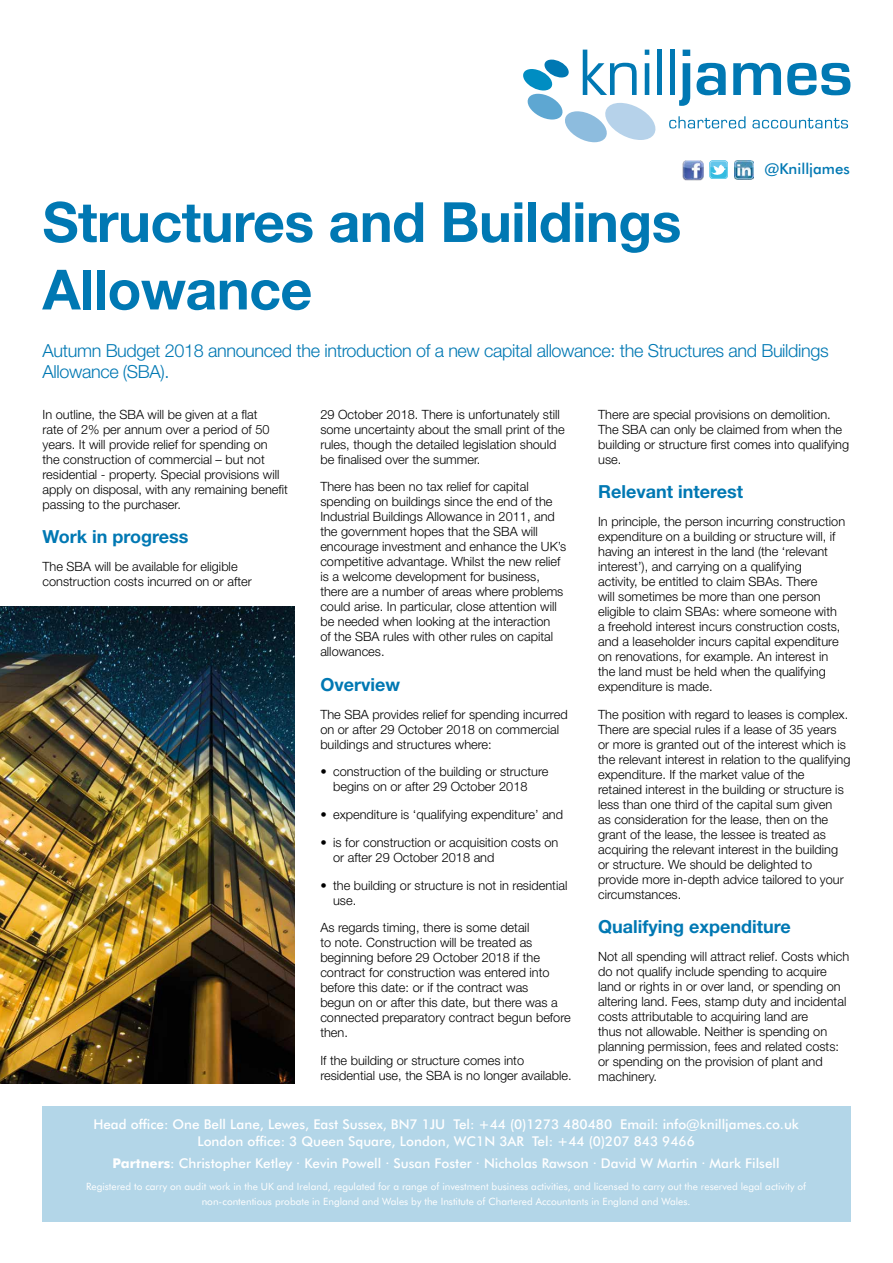
<style>
.page{position:relative;width:893px;height:1263px;background:#fff}
.page>*{position:absolute;margin:0;border:0;box-sizing:border-box;transform-origin:0 0}
.t1{font:700 55.5px/67.5px "Helvetica Neue";letter-spacing:-.01em;color:#0078b3}
.t2{font:300 18px/21.6px "Helvetica Neue";letter-spacing:-.02em;color:#0078b3}
.t3{font:700 18px "Helvetica Neue";color:#0078b3}
.t4{font:500 15px "Futura BT";color:#0078b3}
.t5{font:500 13.5px/17.7px "Futura BT";color:#fff;text-align:center}
.t6{font:300 12.75px/15px "Helvetica Neue";color:#000}
.t7{font:10.05px/15px "Futura BT";color:#fff;text-align:center}
.s1{font-weight:700}
</style>
<div class="page">
<svg style="left:669px;top:116px;width:76px;height:12px"></svg>
<svg style="left:752px;top:118px;width:96px;height:10px"></svg>
<div style="left:657px;top:50px;width:5px;height:45px;background:#0078b3"></div>
<div style="left:670px;top:50px;width:5px;height:45px;background:#0078b3"></div>
<svg style="left:679px;top:50px;width:11px;height:56px"></svg>
<svg style="left:696px;top:63px;width:30px;height:32px"></svg>
<svg style="left:733px;top:63px;width:48px;height:32px"></svg>
<svg style="left:787px;top:63px;width:63px;height:32px"></svg>
<svg style="left:523px;top:50px;width:133px;height:92px"></svg>
<div style="left:42px;top:1106px;width:808px;height:115px;background:#b3d6e8"></div>
<img style="left:683px;top:160px;width:20px;height:20px">
<svg style="left:709px;top:160px;width:19px;height:19px"></svg>
<img style="left:735px;top:160px;width:19px;height:20px">
<img style="left:0;top:607px;width:295px;height:476px">
<p class="t4" style="left:764px;top:160px;width:87px">@Knilljames</p>
<h1 class="t1" style="left:43px;top:187px;width:640px">Structures and Buildings<br>Allowance</h1>
<h2 class="t2" style="left:43px;top:339px;width:788px">Autumn Budget 2018 announced the introduction of a new capital allowance: the Structures and Buildings<br>Allowance (SBA).</h2>
<p class="t6" style="left:43px;top:406px;width:247px">In outline, the SBA will be given at a flat<br>rate of 2% per annum over a period of 50 years. It will provide relief for spending on the construction of commercial – but not residential - property. Special provisions will apply on disposal, with any remaining benefit passing to the purchaser.</p>
<h2 class="t3" style="left:43px;top:525px;width:148px">Work in progress</h2>
<p class="t6" style="left:43px;top:558px;width:211px">The SBA will be available for eligible construction costs incurred on or after</p>
<p class="t6" style="left:320px;top:406px;width:246px">29 October 2018. There is unfortunately still some uncertainty about the small print of the rules, though the detailed legislation should be finalised over the summer.</p>
<p class="t6" style="left:320px;top:479px;width:247px">There has been no tax relief for capital spending on buildings since the end of the Industrial Buildings Allowance in 2011, and the government hopes that the SBA will encourage investment and enhance the UK’s competitive advantage. Whilst the new relief is a welcome development for business, there are a number of areas where problems could arise. In particular, close attention will be needed when looking at the interaction<br>of the SBA rules with other rules on capital allowances.</p>
<h2 class="t3" style="left:320px;top:673px;width:81px">Overview</h2>
<p class="t6" style="left:320px;top:706px;width:249px">The SBA provides relief for spending incurred on or after 29 October 2018 on commercial buildings and structures where:</p>
<p class="t6" style="left:333px;top:764px;width:217px;text-indent:-13px">• construction of the building or structure begins on or after 29 October 2018</p>
<p class="t6" style="left:320px;top:807px;width:244px">• expenditure is ‘qualifying expenditure’ and</p>
<p class="t6" style="left:333px;top:834px;width:227px;text-indent:-13px">• is for construction or acquisition costs on or after 29 October 2018 and</p>
<p class="t6" style="left:333px;top:877px;width:236px;text-indent:-13px">• the building or structure is not in residential use.</p>
<p class="t6" style="left:320px;top:920px;width:252px">As regards timing, there is some detail<br>to note. Construction will be treated as beginning before 29 October 2018 if the contract for construction was entered into before this date: or if the contract was<br>begun on or after this date, but there was a connected preparatory contract begun before then.</p>
<p class="t6" style="left:320px;top:1053px;width:253px">If the building or structure comes into residential use, the SBA is no longer available.</p>
<p class="t6" style="left:598px;top:406px;width:253px">There are special provisions on demolition.<br>The SBA can only be claimed from when the building or structure first comes into qualifying use.</p>
<h2 class="t3" style="left:598px;top:480px;width:147px">Relevant interest</h2>
<p class="t6" style="left:598px;top:513px;width:249px">In principle, the person incurring construction expenditure on a building or structure will, if having an interest in the land (the ‘relevant interest’), and carrying on a qualifying<br>activity, be entitled to claim SBAs. There<br>will sometimes be more than one person eligible to claim SBAs: where someone with a freehold interest incurs construction costs, and a leaseholder incurs capital expenditure on renovations, for example. An interest in the land must be held when the qualifying expenditure is made.</p>
<p class="t6" style="left:598px;top:706px;width:254px">The position with regard to leases is complex.<br>There are special rules if a lease of 35 years or more is granted out of the interest which is the relevant interest in relation to the qualifying expenditure. If the market value of the retained interest in the building or structure is less than one third of the capital sum given<br>as consideration for the lease, then on the grant of the lease, the lessee is treated as acquiring the relevant interest in the building or structure. We should be delighted to provide more in-depth advice tailored to your circumstances.</p>
<h2 class="t3" style="left:598px;top:915px;width:194px">Qualifying expenditure</h2>
<p class="t6" style="left:598px;top:948px;width:253px">Not all spending will attract relief. Costs which do not qualify include spending to acquire land or rights in or over land, or spending on altering land. Fees, stamp duty and incidental costs attributable to acquiring land are<br>thus not allowable. Neither is spending on planning permission, fees and related costs: or spending on the provision of plant and machinery.</p>
<p class="t5" style="left:93px;top:1115px;width:707px">Head office: One Bell Lane, Lewes, East Sussex, BN7 1JU Tel: +44 (0)1273 480480 Email: info@knilljames.co.uk<br>London office: 3 Queen Square, London, WC1N 3AR Tel: +44 (0)207 843 9466</p>
<p class="t5" style="left:113px;top:1155px;width:668px"><span class="s1">Partners</span>: Christopher Ketley · Kevin Powell · Susan Foster · Nicholas Rawson · David W Martin · Mark Filsell</p>
<p class="t7" style="left:86px;top:1178px;width:721px">Registered to carry on audit work in the UK and Ireland, regulated for a range of investment business activities, and licensed to carry out the reserved legal activity of non-contentious probate in England and Wales by the Institute of Chartered Accountants in England and Wales.</p>
</div>
